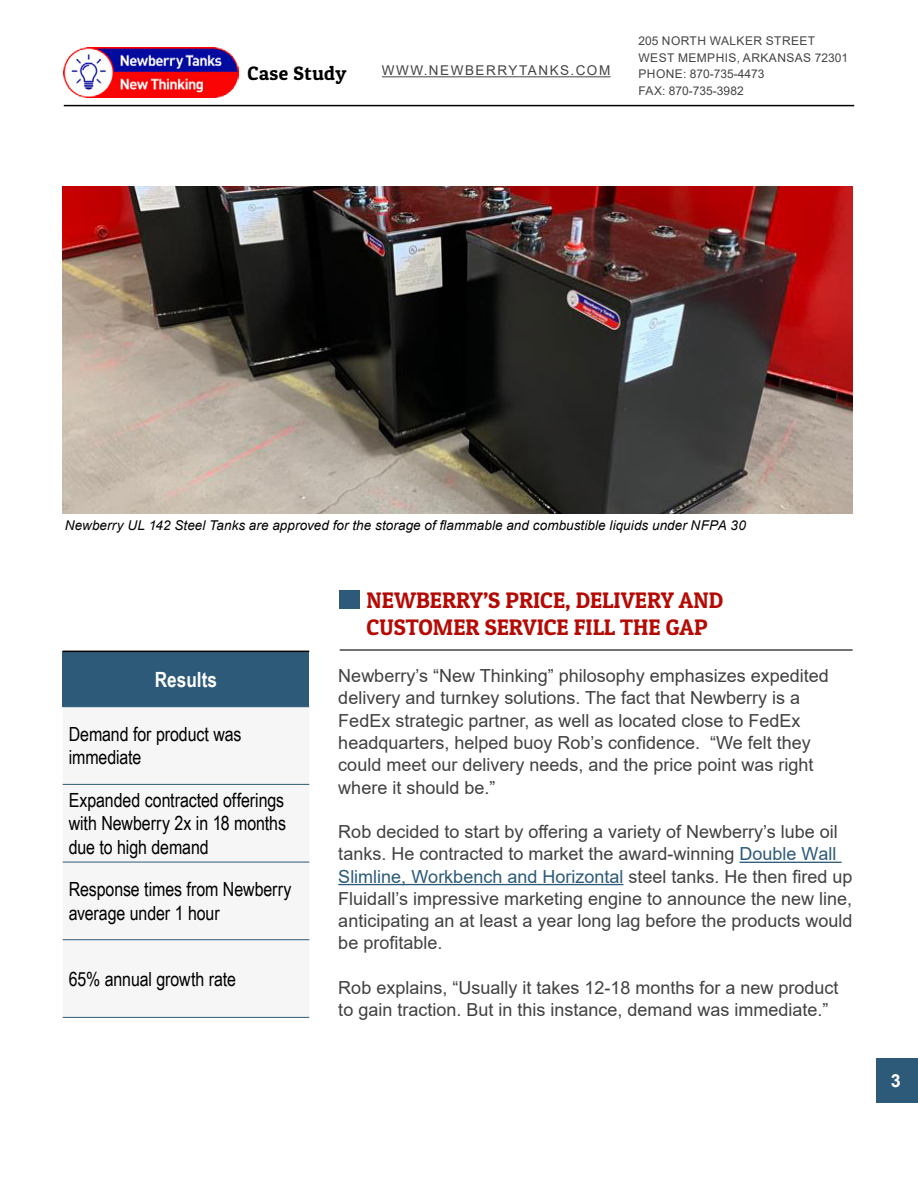
<style>
.page{position:relative;width:918px;height:1188px;background:#fff}
.page>*{position:absolute;margin:0;border:0;box-sizing:border-box;transform-origin:0 0}
.t1{font:22.5px/27px "Patua One";color:#b50a04}
.t2{font:700 21px "Arial Narrow";color:#fff}
.t3{font:19.5px/23.4px "Arial Narrow";letter-spacing:-.005em;color:#000}
.t4{font:19.5px "Patua One";letter-spacing:.025em;color:#000}
.t5{font:18px/22.2px "Arial";color:#414042}
.t6{font:700 18px "Arial";color:#fff}
.t7{font:italic 13.5px "Arial";letter-spacing:.005em;color:#000}
.t8{font:13.5px "Arial";letter-spacing:.115em;color:#444}
.t9{font:12px/16.5px "Arial";letter-spacing:.035em;color:#444}
.s1{color:#2c5a78}
</style>
<div class="page">
<div style="left:63px;top:651px;width:246px;height:56px;background:#2c5a78"></div>
<div style="left:63px;top:707px;width:246px;height:310px;background:#f6f6f6"></div>
<hr style="left:63px;top:784px;width:246px;height:1px;background:#2c5a78">
<hr style="left:63px;top:862px;width:246px;height:1px;background:#2c5a78">
<hr style="left:63px;top:939px;width:246px;height:1px;background:#2c5a78">
<hr style="left:63px;top:1017px;width:246px;height:1px;background:#2c5a78">
<hr style="left:63px;top:651px;width:246px;height:1px;background:#000">
<div style="left:339px;top:591px;width:21px;height:18px;background:#2c5a78"></div>
<hr style="left:740px;top:862px;width:102px;height:1px;background:#2c5a78">
<hr style="left:338px;top:884px;width:285px;height:1px;background:#2c5a78">
<hr style="left:340px;top:649px;width:513px;height:2px;background:#444">
<img style="left:63px;top:186px;width:789px;height:327px">
<hr style="left:382px;top:76px;width:229px;height:1px;background:#444">
<img style="left:64px;top:47px;width:175px;height:50px">
<hr style="left:64px;top:105px;width:790px;height:1px;background:#000">
<div style="left:877px;top:1058px;width:41px;height:45px;background:#2c5a78"></div>
<p class="t4" style="left:248px;top:61px;width:100px">Case Study</p>
<p class="t8" style="left:382px;top:61px;width:230px">WWW.NEWBERRYTANKS.COM</p>
<p class="t9" style="left:638px;top:33px;width:211px">205 NORTH WALKER STREET<br>WEST MEMPHIS, ARKANSAS 72301<br>PHONE: 870-735-4473<br>FAX: 870-735-3982</p>
<p class="t7" style="left:65px;top:517px;width:683px">Newberry UL 142 Steel Tanks are approved for the storage of flammable and combustible liquids under NFPA 30</p>
<p class="t2" style="left:155px;top:663px;width:64px">Results</p>
<p class="t3" style="left:69px;top:722px;width:174px">Demand for product was immediate</p>
<p class="t3" style="left:69px;top:788px;width:219px;text-align:justify">Expanded contracted offerings with Newberry 2x in 18 months due to high demand</p>
<p class="t3" style="left:69px;top:877px;width:224px">Response times from Newberry average under 1 hour</p>
<p class="t3" style="left:69px;top:966px;width:169px">65% annual growth rate</p>
<p class="t1" style="left:367px;top:587px;width:358px">NEWBERRY’S PRICE, DELIVERY AND<br>CUSTOMER SERVICE FILL THE GAP</p>
<p class="t5" style="left:338px;top:665px;width:492px">Newberry’s “New Thinking” philosophy emphasizes expedited delivery and turnkey solutions. The fact that Newberry is a FedEx strategic partner, as well as located close to FedEx headquarters, helped buoy Rob’s confidence. “We felt they could meet our delivery needs, and the price point was right where it should be.”</p>
<p class="t5" style="left:338px;top:821px;width:516px">Rob decided to start by offering a variety of Newberry’s lube oil tanks. He contracted to market the award-winning <span class="s1">Double Wall Slimline, Workbench and Horizontal</span> steel tanks. He then fired up Fluidall’s impressive marketing engine to announce the new line, anticipating an at least a year long lag before the products would be profitable.</p>
<p class="t5" style="left:338px;top:976px;width:502px">Rob explains, “Usually it takes 12-18 months for a new product to gain traction. But in this instance, demand was immediate.”</p>
<p class="t6" style="left:891px;top:1068px;width:12px">3</p>
</div>
